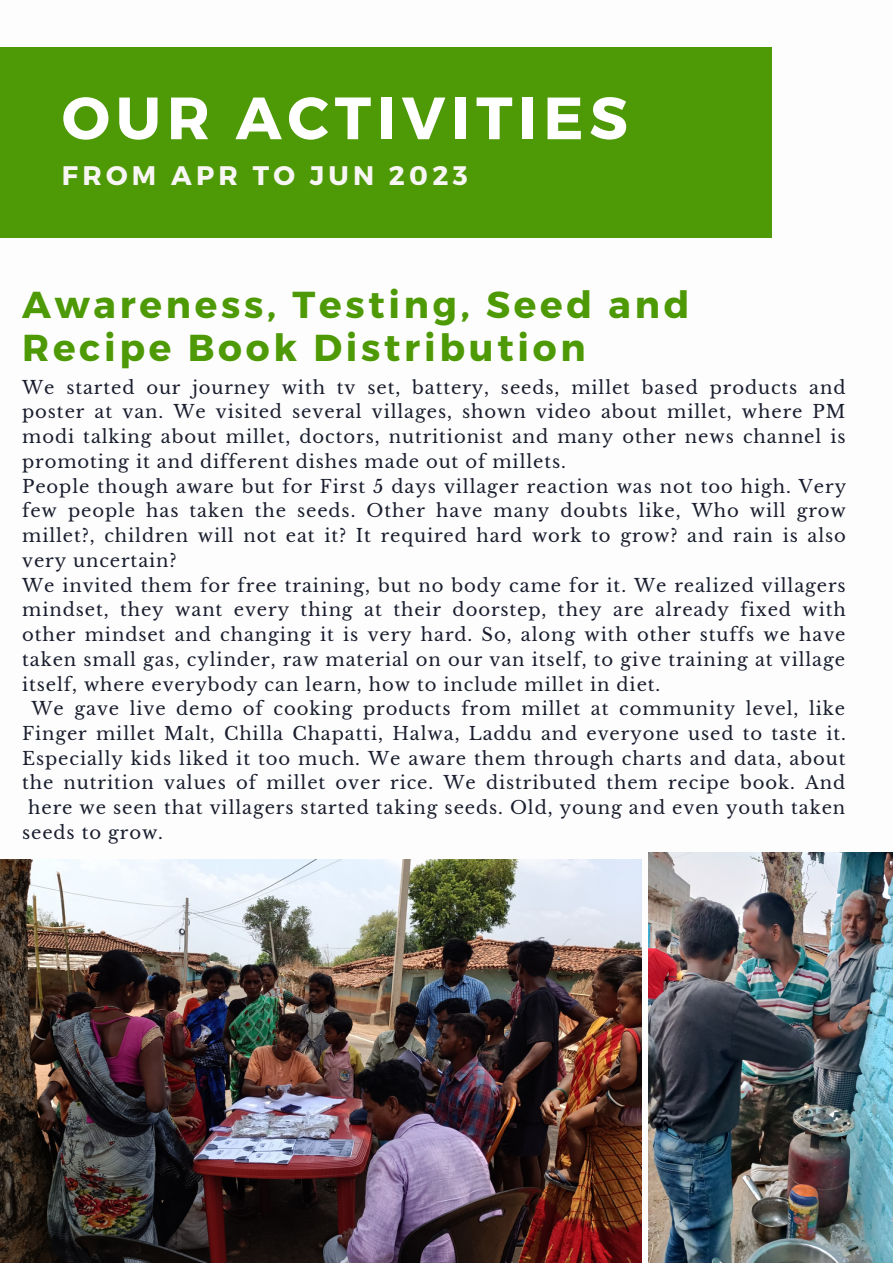
<style>
.page{position:relative;width:893px;height:1264px;background:#fff}
.page>*{position:absolute;margin:0;border:0;box-sizing:border-box;transform-origin:0 0}
.t1{font:700 59.55px "Montserrat";letter-spacing:.1em;color:#fff}
.t2{font:700 37.5px/42.8px "Montserrat";letter-spacing:.1em;color:#4e9a06}
.t3{font:700 26.85px "Montserrat";letter-spacing:.16em;color:#f8f5f5}
.t4{font:18px/24.8px "Libre Baskerville";letter-spacing:.05em;color:#191d2d;text-align:justify}
</style>
<div class="page">
<div style="left:0;top:47px;width:771px;height:190px;background:#4e9a06"></div>
<img style="left:0;top:859px;width:641px;height:402px">
<img style="left:648px;top:852px;width:244px;height:410px">
<p class="t1" style="left:62px;top:79px;width:567px">OUR ACTIVITIES</p>
<p class="t3" style="left:62px;top:157px;width:407px">FROM APR TO JUN 2023</p>
<p class="t2" style="left:22px;top:282px;width:668px">Awareness, Testing, Seed and<br>Recipe Book Distribution</p>
<p class="t4" style="left:22px;top:375px;width:825px">We started our journey with tv set, battery, seeds, millet based products and poster at van. We visited several villages, shown video about millet, where PM modi talking about millet, doctors, nutritionist and many other news channel is promoting it and different dishes made out of millets.</p>
<p class="t4" style="left:22px;top:474px;width:825px">People though aware but for First 5 days villager reaction was not too high. Very few people has taken the seeds. Other have many doubts like, Who will grow millet?, children will not eat it? It required hard work to grow? and rain is also very uncertain?</p>
<p class="t4" style="left:22px;top:573px;width:825px">We invited them for free training, but no body came for it. We realized villagers mindset, they want every thing at their doorstep, they are already fixed with other mindset and changing it is very hard. So, along with other stuffs we have taken small gas, cylinder, raw material on our van itself, to give training at village itself, where everybody can learn, how to include millet in diet.</p>
<p class="t4" style="left:32px;top:696px;width:815px">We gave live demo of cooking products from millet at community level, like</p>
<p class="t4" style="left:22px;top:721px;width:825px">Finger millet Malt, Chilla Chapatti, Halwa, Laddu and everyone used to taste it.</p>
<p class="t4" style="left:22px;top:746px;width:824px">Especially kids liked it too much. We aware them through charts and data, about</p>
<p class="t4" style="left:22px;top:770px;width:824px">the nutrition values of millet over rice. We distributed them recipe book. And</p>
<p class="t4" style="left:28px;top:795px;width:818px">here we seen that villagers started taking seeds. Old, young and even youth taken</p>
<p class="t4" style="left:22px;top:820px;width:142px">seeds to grow.</p>
</div>
